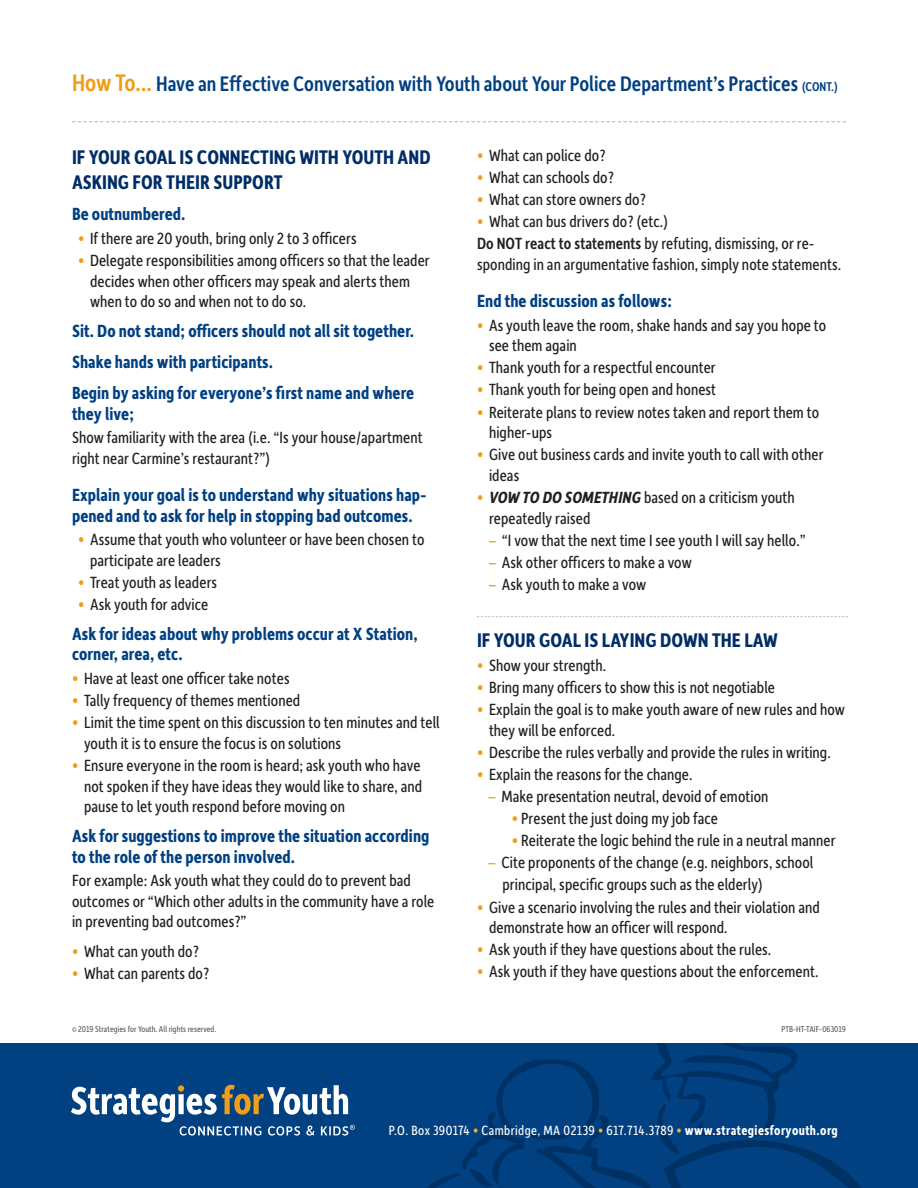
<style>
.page{position:relative;width:918px;height:1188px;background:#fff}
.page>*{position:absolute;margin:0;border:0;box-sizing:border-box;transform-origin:0 0}
.HT_HD1{font:500 22.35px "Depot New Condensed";color:#014081}
.HT_H3_-_no_rule{font:700 21px/25.5px "Depot New Condensed";color:#002d66}
.HT_H3_-_with_rule{font:700 21px "Depot New Condensed";color:#002d66}
.HT_H4{font:700 18.75px/20.7px "Depot New Condensed";letter-spacing:.005em;color:#014081}
.HT_TX_bullet{font:17.25px/20.7px "Depot New Condensed";letter-spacing:.005em;color:#231f20}
.HT_TX{font:17.25px/20.7px "Depot New Condensed";letter-spacing:.005em;color:#231f20}
.HT_Bullets_2{font:17.25px/20.7px "Depot New Condensed";letter-spacing:.005em;color:#231f20}
.t1{font:14.25px "Depot New Condensed";letter-spacing:.03em;color:#fff}
.copyright{font:9px "Depot New Condensed";letter-spacing:.005em;color:#57585a}
.Doc_number{font:9px "Depot New Condensed";letter-spacing:.005em;color:#57585a}
.s1{font-size:25.35px;color:#ee9e18}
.s2{font-size:13.5px}
.s3{color:#ee9e18}
.s4{font-weight:500}
.s5{font-weight:700;font-style:italic}
.s6{color:#f7b224}
.s7{font-weight:700}
</style>
<div class="page">
<svg style="left:72px;top:121px;width:774px;height:1px"></svg>
<div style="left:0;top:1044px;width:918px;height:144px;background:#014081"></div>
<svg style="left:427px;top:1044px;width:435px;height:144px"></svg>
<svg style="left:71px;top:1085px;width:284px;height:51px"></svg>
<svg style="left:477px;top:616px;width:371px;height:1px"></svg>
<p class="HT_HD1" style="left:72px;top:69px;width:767px"><span class="s1">How To…</span> Have an Effective Conversation with Youth about Your Police Department’s Practices <span class="s2">(CONT.)</span></p>
<p class="HT_H3_-_no_rule" style="left:72px;top:143px;width:360px">IF YOUR GOAL IS CONNECTING WITH YOUTH AND<br>ASKING FOR THEIR SUPPORT</p>
<p class="HT_H4" style="left:72px;top:203px;width:115px">Be outnumbered.</p>
<p class="HT_Bullets_2" style="left:78px;top:227px;width:280px"><span class="s3">•</span> If there are 20 youth, bring only 2 to 3 officers</p>
<p class="HT_Bullets_2" style="left:90px;top:249px;width:341px;text-indent:-12px"><span class="s3">•</span> Delegate responsibilities among officers so that the leader decides when other officers may speak and alerts them when to do so and when not to do so.</p>
<p class="HT_H4" style="left:72px;top:320px;width:344px">Sit. Do not stand; officers should not all sit together.</p>
<p class="HT_H4" style="left:72px;top:351px;width:203px">Shake hands with participants.</p>
<p class="HT_H4" style="left:72px;top:382px;width:344px">Begin by asking for everyone’s first name and where they live;</p>
<p class="HT_TX" style="left:72px;top:427px;width:352px">Show familiarity with the area (i.e. “Is your house/apartment right near Carmine’s restaurant?”)</p>
<p class="HT_H4" style="left:72px;top:484px;width:356px">Explain your goal is to understand why situations hap&shy;pened and to ask for help in stopping bad outcomes.</p>
<p class="HT_Bullets_2" style="left:90px;top:529px;width:336px;text-indent:-12px"><span class="s3">•</span> Assume that youth who volunteer or have been chosen to participate are leaders</p>
<p class="HT_Bullets_2" style="left:78px;top:571px;width:141px"><span class="s3">•</span> Treat youth as leaders</p>
<p class="HT_Bullets_2" style="left:78px;top:593px;width:132px"><span class="s3">•</span> Ask youth for advice</p>
<p class="HT_H4" style="left:72px;top:623px;width:347px">Ask for ideas about why problems occur at X Station, corner, area, etc.</p>
<p class="HT_TX_bullet" style="left:72px;top:667px;width:219px"><span class="s3">•</span> Have at least one officer take notes</p>
<p class="HT_TX_bullet" style="left:72px;top:689px;width:230px"><span class="s3">•</span> Tally frequency of themes mentioned</p>
<p class="HT_TX_bullet" style="left:84px;top:712px;width:357px;text-indent:-12px"><span class="s3">•</span> Limit the time spent on this discussion to ten minutes and tell youth it is to ensure the focus is on solutions</p>
<p class="HT_TX_bullet" style="left:84px;top:754px;width:340px;text-align:justify;text-indent:-12px"><span class="s3">•</span> Ensure everyone in the room is heard; ask youth who have not spoken if they have ideas they would like to share, and pause to let youth respond before moving on</p>
<p class="HT_H4" style="left:72px;top:825px;width:359px">Ask for suggestions to improve the situation according to the role of the person involved.</p>
<p class="HT_TX" style="left:72px;top:869px;width:364px">For example: Ask youth what they could do to prevent bad outcomes or “Which other adults in the community have a role in preventing bad outcomes?”</p>
<p class="HT_TX_bullet" style="left:72px;top:940px;width:128px"><span class="s3">•</span> What can youth do?</p>
<p class="HT_TX_bullet" style="left:72px;top:962px;width:139px"><span class="s3">•</span> What can parents do?</p>
<p class="HT_TX_bullet" style="left:477px;top:144px;width:130px"><span class="s3">•</span> What can police do?</p>
<p class="HT_TX_bullet" style="left:477px;top:166px;width:138px"><span class="s3">•</span> What can schools do?</p>
<p class="HT_TX_bullet" style="left:477px;top:188px;width:170px"><span class="s3">•</span> What can store owners do?</p>
<p class="HT_TX_bullet" style="left:477px;top:210px;width:193px"><span class="s3">•</span> What can bus drivers do? (etc.)</p>
<p class="HT_TX" style="left:477px;top:232px;width:366px"><span class="s4">Do NOT react to statements</span> by refuting, dismissing, or re&shy;sponding in an argumentative fashion, simply note statements.</p>
<p class="HT_H4" style="left:477px;top:290px;width:196px">End the discussion as follows:</p>
<p class="HT_TX_bullet" style="left:489px;top:314px;width:339px;text-indent:-12px"><span class="s3">•</span> As youth leave the room, shake hands and say you hope to see them again</p>
<p class="HT_TX_bullet" style="left:477px;top:357px;width:240px"><span class="s3">•</span> Thank youth for a respectful encounter</p>
<p class="HT_TX_bullet" style="left:477px;top:379px;width:241px"><span class="s3">•</span> Thank youth for being open and honest</p>
<p class="HT_TX_bullet" style="left:489px;top:401px;width:332px;text-indent:-12px"><span class="s3">•</span> Reiterate plans to review notes taken and report them to higher-ups</p>
<p class="HT_TX_bullet" style="left:489px;top:444px;width:336px;text-indent:-12px"><span class="s3">•</span> Give out business cards and invite youth to call with other ideas</p>
<p class="HT_TX_bullet" style="left:489px;top:486px;width:307px;text-indent:-12px"><span class="s3">•</span> <span class="s5">VOW TO DO SOMETHING</span> based on a criticism youth repeatedly raised</p>
<p class="HT_TX_bullet" style="left:489px;top:529px;width:318px"><span class="s3">–</span> “I vow that the next time I see youth I will say hello.”</p>
<p class="HT_TX_bullet" style="left:489px;top:551px;width:204px"><span class="s3">–</span> Ask other officers to make a vow</p>
<p class="HT_TX_bullet" style="left:489px;top:573px;width:159px"><span class="s3">–</span> Ask youth to make a vow</p>
<p class="HT_H3_-_with_rule" style="left:477px;top:626px;width:302px">IF YOUR GOAL IS LAYING DOWN THE LAW</p>
<p class="HT_TX_bullet" style="left:477px;top:654px;width:131px"><span class="s3">•</span> Show your strength.</p>
<p class="HT_TX_bullet" style="left:477px;top:676px;width:300px"><span class="s3">•</span> Bring many officers to show this is not negotiable</p>
<p class="HT_TX_bullet" style="left:489px;top:698px;width:358px;text-indent:-12px"><span class="s3">•</span> Explain the goal is to make youth aware of new rules and how they will be enforced.</p>
<p class="HT_TX_bullet" style="left:477px;top:741px;width:355px"><span class="s3">•</span> Describe the rules verbally and provide the rules in writing.</p>
<p class="HT_TX_bullet" style="left:477px;top:763px;width:217px"><span class="s3">•</span> Explain the reasons for the change.</p>
<p class="HT_TX_bullet" style="left:489px;top:785px;width:281px"><span class="s3">–</span> Make presentation neutral, devoid of emotion</p>
<p class="HT_TX_bullet" style="left:512px;top:807px;width:208px"><span class="s3">•</span> Present the just doing my job face</p>
<p class="HT_TX_bullet" style="left:512px;top:829px;width:325px"><span class="s3">•</span> Reiterate the logic behind the rule in a neutral manner</p>
<p class="HT_TX_bullet" style="left:489px;top:852px;width:326px"><span class="s3">–</span> Cite proponents of the change (e.g. neighbors, school</p>
<p class="HT_TX_bullet" style="left:502px;top:874px;width:262px">principal, specific groups such as the elderly)</p>
<p class="HT_TX_bullet" style="left:489px;top:896px;width:332px;text-indent:-12px"><span class="s3">•</span> Give a scenario involving the rules and their violation and demonstrate how an officer will respond.</p>
<p class="HT_TX_bullet" style="left:477px;top:939px;width:296px"><span class="s3">•</span> Ask youth if they have questions about the rules.</p>
<p class="HT_TX_bullet" style="left:477px;top:961px;width:343px"><span class="s3">•</span> Ask youth if they have questions about the enforcement.</p>
<p class="copyright" style="left:72px;top:1023px;width:146px">© 2019 Strategies for Youth. All rights reserved.</p>
<p class="Doc_number" style="left:781px;top:1023px;width:66px">PTB-HT-TAIF-063019</p>
<p class="t1" style="left:389px;top:1121px;width:451px">P.O. Box 390174 <span class="s6">•</span> Cambridge, MA 02139 <span class="s6">•</span> 617.714.3789 <span class="s6">•</span> <span class="s7">www.strategiesforyouth.org</span></p>
</div>
